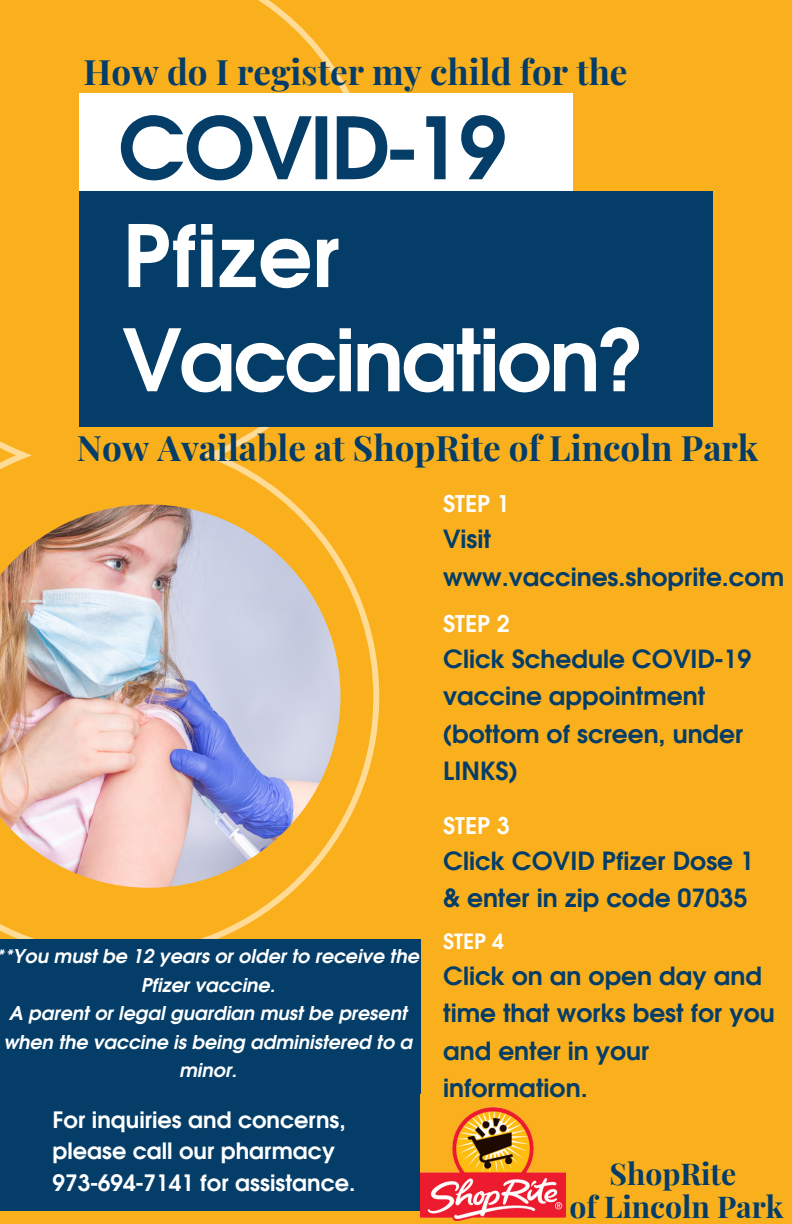
<style>
.page{position:relative;width:792px;height:1224px;background:#faaf1d}
.page>*{position:absolute;margin:0;border:0;box-sizing:border-box;transform-origin:0 0}
.t1{font:700 85.4px "Evolventa";letter-spacing:-.03em;color:#fff}
.t2{font:700 85.4px "Evolventa";letter-spacing:-.03em;color:#033d68}
.t3{font:700 35px "Playfair Display";color:#033d68}
.t4{font:700 30px "Playfair Display";color:#033d68}
.t5{font:700 25px/37.6px "Evolventa";color:#033d68}
.t6{font:700 23px "Evolventa";color:#fff}
.t7{font:700 22.6px/31.6px "Evolventa";color:#fff}
.t8{font:700 21px "Evolventa";color:#fff}
.t9{font:italic 700 19px/28.4px "Evolventa";color:#fff;text-align:center}
</style>
<div class="page">
<svg style="left:0;top:0;width:379px;height:939px"></svg>
<img style="left:0;top:504px;width:341px;height:384px">
<div style="left:79px;top:305px;width:634px;height:122px;background:#033d68"></div>
<div style="left:79px;top:93px;width:494px;height:121px;background:#fff"></div>
<div style="left:0;top:1093px;width:420px;height:118px;background:#033d68"></div>
<img style="left:420px;top:1108px;width:146px;height:112px">
<div style="left:0;top:939px;width:421px;height:154px;background:#033d68"></div>
<div style="left:79px;top:191px;width:634px;height:122px;background:#033d68"></div>
<p class="t3" style="left:84px;top:47px;width:545px">How do I register my child for the</p>
<p class="t2" style="left:118px;top:111px;width:391px">COVID-19</p>
<p class="t1" style="left:123px;top:219px;width:219px">Pfizer</p>
<p class="t1" style="left:122px;top:323px;width:521px">Vaccination?</p>
<p class="t3" style="left:77px;top:423px;width:683px">Now Available at ShopRite of Lincoln Park</p>
<p class="t6" style="left:443px;top:494px;width:68px">STEP 1</p>
<p class="t5" style="left:443px;top:522px;width:342px">Visit www.vaccines.shoprite.com</p>
<p class="t6" style="left:443px;top:614px;width:68px">STEP 2</p>
<p class="t5" style="left:443px;top:642px;width:310px">Click Schedule COVID-19 vaccine appointment (bottom of screen, under<br>LINKS)</p>
<p class="t6" style="left:443px;top:815px;width:68px">STEP 3</p>
<p class="t9" style="left:-3px;top:943px;width:423px">**You must be 12 years or older to receive the<br>Pfizer vaccine.</p>
<p class="t9" style="left:3px;top:1000px;width:410px">A parent or legal guardian must be present when the vaccine is being administered to a minor.</p>
<p class="t7" style="left:52px;top:1105px;width:305px">For inquiries and concerns, please call our pharmacy<br>973-694-7141 for assistance.</p>
<p class="t5" style="left:443px;top:843px;width:313px">Click COVID Pfizer Dose 1 &amp; enter in zip code 07035</p>
<p class="t8" style="left:443px;top:932px;width:62px">STEP 4</p>
<p class="t5" style="left:443px;top:959px;width:333px">Click on an open day and time that works best for you and enter in your information.</p>
<p class="t4" style="left:610px;top:1153px;width:128px">ShopRite</p>
<p class="t4" style="left:569px;top:1186px;width:216px">of Lincoln Park</p>
</div>
